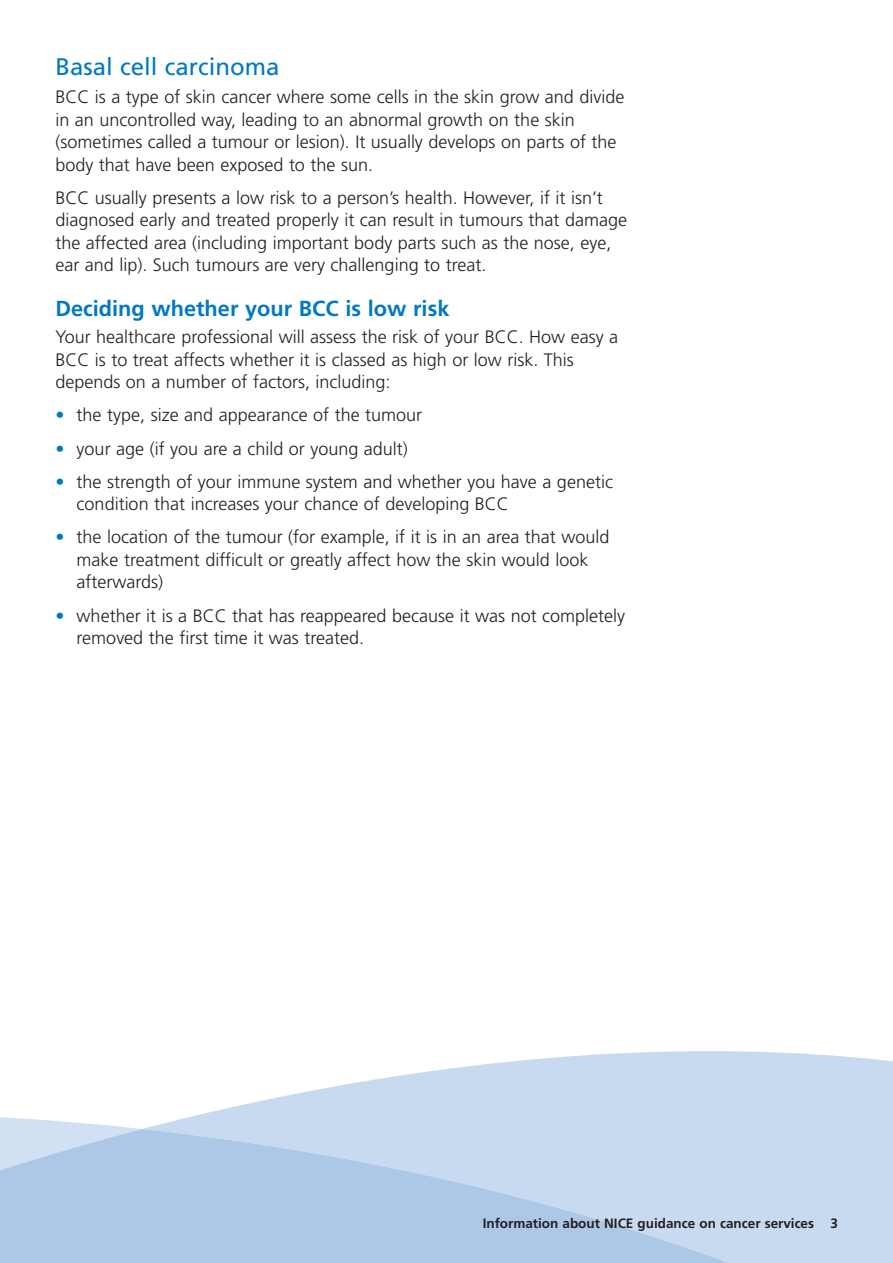
<style>
.page{position:relative;width:893px;height:1263px;background:#fff}
.page>*{position:absolute;margin:0;border:0;box-sizing:border-box;transform-origin:0 0}
.t1{font:24px "Frutiger";color:#0079c2}
.t2{font:700 21.75px "Frutiger";color:#0079c2}
.t3{font:300 18px/22.5px "Frutiger";color:#231f20}
.t4{font:700 13.5px "Frutiger";color:#231f20}
.s1{color:#0079c2}
.s2{font-weight:400}
</style>
<div class="page">
<svg style="left:212px;top:1051px;width:681px;height:61px;fill:#c8daf0"></svg>
<svg style="left:0;top:1112px;width:893px;height:17px;background:#d0dff2"></svg>
<svg style="left:0;top:1129px;width:893px;height:134px;background:#bad0eb"></svg>
<h1 class="t1" style="left:55px;top:57px;width:226px">Basal cell carcinoma</h1>
<p class="t3" style="left:55px;top:87px;width:571px">BCC is a type of skin cancer where some cells in the skin grow and divide in an uncontrolled way, leading to an abnormal growth on the skin (sometimes called a tumour or lesion). It usually develops on parts of the body that have been exposed to the sun.</p>
<p class="t3" style="left:55px;top:188px;width:573px">BCC usually presents a low risk to a person’s health. However, if it isn’t diagnosed early and treated properly it can result in tumours that damage the affected area (including important body parts such as the nose, eye, ear and lip). Such tumours are very challenging to treat.</p>
<p class="t2" style="left:55px;top:299px;width:396px">Deciding whether your BCC is low risk</p>
<p class="t3" style="left:55px;top:327px;width:564px">Your healthcare professional will assess the risk of your BCC. How easy a<br>BCC is to treat affects whether it is classed as high or low risk. This depends on a number of factors, including:</p>
<p class="t3" style="left:55px;top:405px;width:368px"><span class="s1">•</span> the type, size and appearance of the tumour</p>
<p class="t3" style="left:55px;top:438px;width:354px"><span class="s1">•</span> your age (if you are a child or young adult)</p>
<p class="t3" style="left:77px;top:472px;width:538px;text-indent:-21px"><span class="s1">•</span> the strength of your immune system and whether you have a genetic condition that increases your chance of developing BCC</p>
<p class="t3" style="left:77px;top:527px;width:534px;text-indent:-21px"><span class="s1">•</span> the location of the tumour (for example, if it is in an area that would make treatment difficult or greatly affect how the skin would look afterwards)</p>
<p class="t3" style="left:77px;top:605px;width:550px;text-indent:-21px"><span class="s1">•</span> whether it is a BCC that has reappeared because it was not completely removed the first time it was treated.</p>
<p class="t4" style="left:445px;top:1218px;width:371px">Information bout NICE technology appraisal guidance xx</p>
<p class="t4" style="left:483px;top:1218px;width:356px">Information about NICE guidance on cancer services <span class="s2">3</span></p>
</div>
